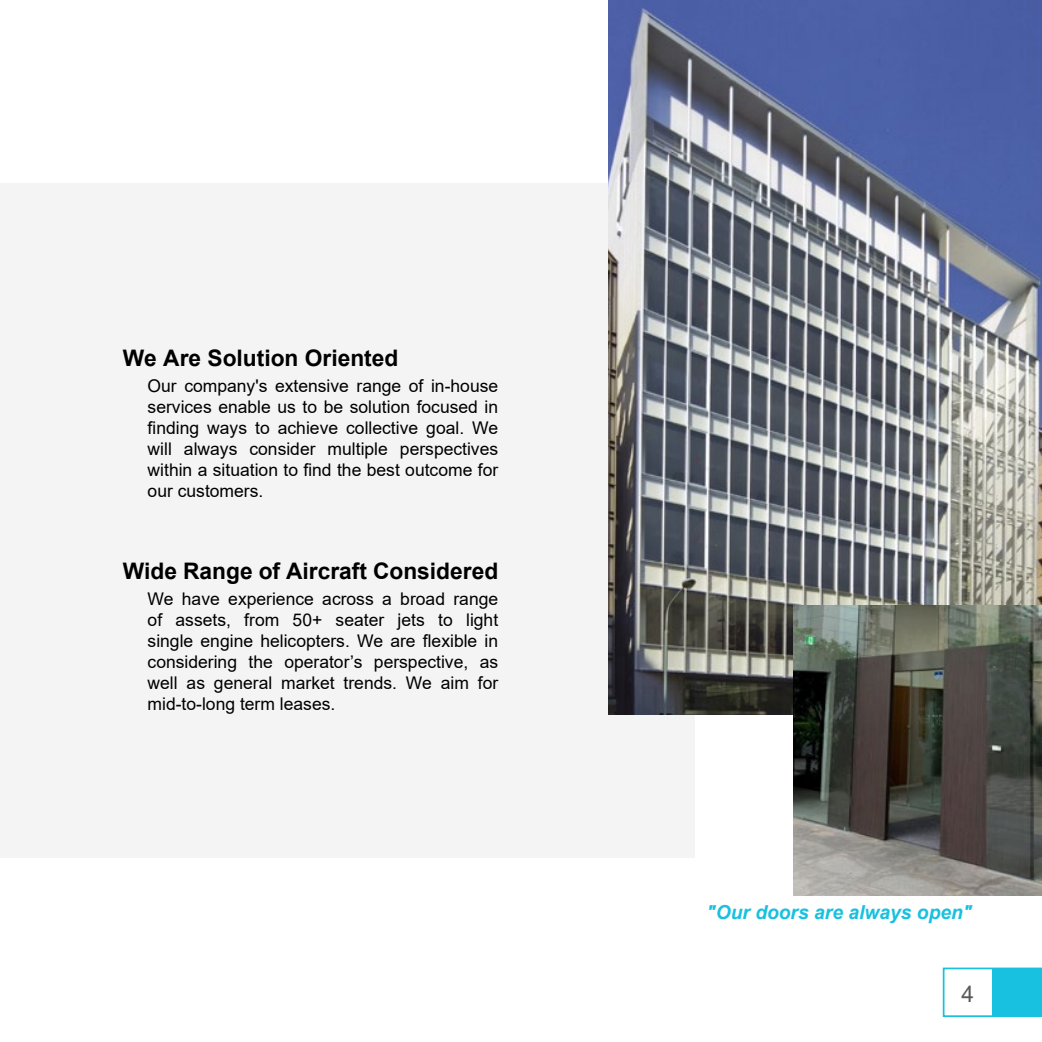
<style>
.page{position:relative;width:1042px;height:1042px;background:#fff}
.page>*{position:absolute;margin:0;border:0;box-sizing:border-box;transform-origin:0 0}
.t1{font:700 22.75px "Arial";color:#000}
.t2{font:22.75px "Arial";color:#58595b}
.t3{font:italic 700 19.25px "Arial";color:#18c1df}
.t4{font:17.5px/21px "Arial";color:#000;text-align:justify}
</style>
<div class="page">
<div style="left:0;top:184px;width:694px;height:674px;background:#f4f4f4"></div>
<img style="left:609px;top:0;width:433px;height:714px">
<img style="left:794px;top:605px;width:248px;height:291px">
<svg style="left:943px;top:967px;width:99px;height:50px"></svg>
<h1 class="t1" style="left:123px;top:342px;width:277px">We Are Solution Oriented</h1>
<p class="t4" style="left:148px;top:375px;width:352px">Our company's extensive range of in-house services enable us to be solution focused in finding ways to achieve collective goal. We will always consider multiple perspectives within a situation to find the best outcome for our customers.</p>
<h1 class="t1" style="left:123px;top:555px;width:377px">Wide Range of Aircraft Considered</h1>
<p class="t4" style="left:148px;top:588px;width:352px">We have experience across a broad range of assets, from 50+ seater jets to light single engine helicopters. We are flexible in considering the operator’s perspective, as well as general market trends. We aim for mid-to-long term leases.</p>
<p class="t3" style="left:706px;top:899px;width:267px">"Our doors are always open"</p>
<h1 class="t2" style="left:961px;top:978px;width:14px">4</h1>
</div>
